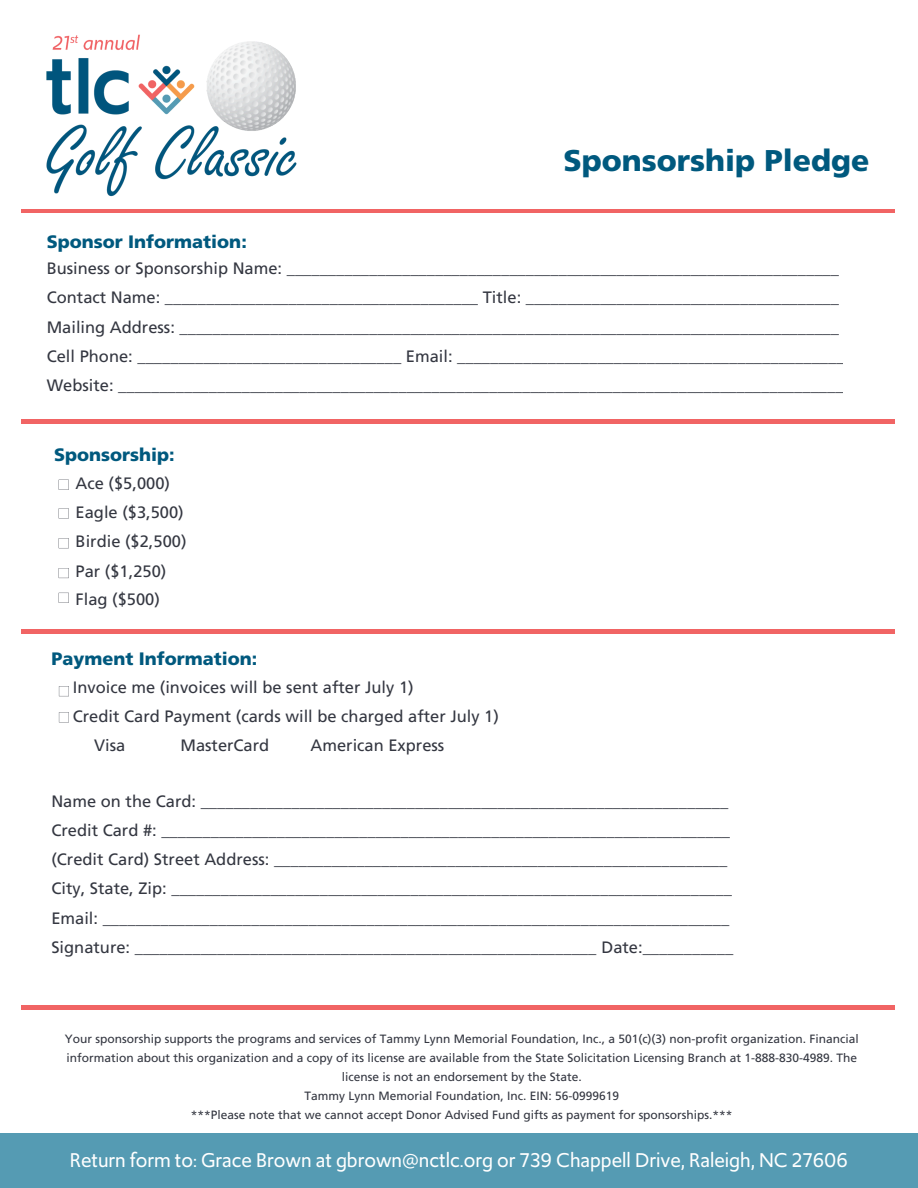
<style>
.page{position:relative;width:918px;height:1188px;background:#fff}
.page>*{position:absolute;margin:0;border:0;box-sizing:border-box;transform-origin:0 0}
.t1{font:900 30px "Frutiger LT Std";color:#00597e}
.t2{font:21px "Upgrade";color:#fff}
.t3{font:900 18px "Frutiger LT Std";color:#00597e}
.t4{font:16.5px/29.2px "Frutiger LT Std";color:#343741}
.t5{font:12px/19.2px "Frutiger LT Std";color:#343741;text-align:center}
</style>
<div class="page">
<div style="left:0;top:1133px;width:918px;height:55px;background:#559bb3"></div>
<div style="left:21px;top:1005px;width:874px;height:62px;background:#f16464"></div>
<div style="left:7px;top:1010px;width:904px;height:62px;background:#fff"></div>
<div style="left:21px;top:630px;width:874px;height:61px;background:#f16464"></div>
<div style="left:7px;top:634px;width:904px;height:62px;background:#fff"></div>
<div style="left:21px;top:419px;width:874px;height:62px;background:#f16464"></div>
<div style="left:7px;top:424px;width:904px;height:62px;background:#fff"></div>
<svg style="left:59px;top:686px;width:10px;height:10px"></svg>
<svg style="left:59px;top:712px;width:10px;height:10px"></svg>
<hr style="left:21px;top:209px;width:874px;height:4px;background:#f16464">
<svg style="left:59px;top:480px;width:10px;height:10px"></svg>
<svg style="left:59px;top:508px;width:10px;height:10px"></svg>
<svg style="left:59px;top:538px;width:10px;height:10px"></svg>
<svg style="left:59px;top:568px;width:10px;height:10px"></svg>
<svg style="left:59px;top:593px;width:10px;height:10px"></svg>
<img style="left:46px;top:34px;width:251px;height:163px">
<p class="t3" style="left:47px;top:234px;width:202px">Sponsor Information:</p>
<p class="t1" style="left:563px;top:148px;width:308px">Sponsorship Pledge</p>
<p class="t4" style="left:47px;top:255px;width:799px">Business or Sponsorship Name: ___________________________________________________________________ Contact Name: ______________________________________ Title: ______________________________________ Mailing Address: ________________________________________________________________________________ Cell Phone: ________________________________ Email: _______________________________________________ Website: ________________________________________________________________________________________</p>
<p class="t3" style="left:54px;top:447px;width:122px">Sponsorship:</p>
<p class="t4" style="left:76px;top:470px;width:96px">Ace ($5,000)</p>
<p class="t4" style="left:76px;top:499px;width:110px">Eagle ($3,500)</p>
<p class="t4" style="left:76px;top:529px;width:112px">Birdie ($2,500)</p>
<h4 class="t4" style="left:76px;top:558px;width:92px">Par ($1,250)</h4>
<p class="t4" style="left:76px;top:586px;width:86px">Flag ($500)</p>
<p class="t3" style="left:51px;top:651px;width:208px">Payment Information:</p>
<h1 class="t4" style="left:73px;top:674px;width:342px">Invoice me (invoices will be sent after July 1)</h1>
<h3 class="t4" style="left:73px;top:703px;width:428px">Credit Card Payment (cards will be charged after July 1)</h3>
<h4 class="t4" style="left:94px;top:733px;width:33px">Visa</h4>
<h4 class="t4" style="left:180px;top:733px;width:90px">MasterCard</h4>
<h4 class="t4" style="left:311px;top:733px;width:135px">American Express</h4>
<h4 class="t4" style="left:51px;top:788px;width:683px">Name on the Card: ________________________________________________________________ Credit Card #: _____________________________________________________________________ (Credit Card) Street Address: _______________________________________________________ City, State, Zip: ____________________________________________________________________ Email: ____________________________________________________________________________ Signature: ________________________________________________________ Date:___________</h4>
<p class="t5" style="left:65px;top:1030px;width:796px">Your sponsorship supports the programs and services of Tammy Lynn Memorial Foundation, Inc., a 501(c)(3) non-profit organization. Financial information about this organization and a copy of its license are available from the State Solicitation Licensing Branch at 1-888-830-4989. The license is not an endorsement by the State.</p>
<h4 class="t5" style="left:305px;top:1088px;width:316px">Tammy Lynn Memorial Foundation, Inc. EIN: 56-0999619</h4>
<p class="t5" style="left:191px;top:1107px;width:543px">***Please note that we cannot accept Donor Advised Fund gifts as payment for sponsorships.***</p>
<p class="t2" style="left:70px;top:1148px;width:780px">Return form to: Grace Brown at gbrown@nctlc.org or 739 Chappell Drive, Raleigh, NC 27606</p>
</div>
